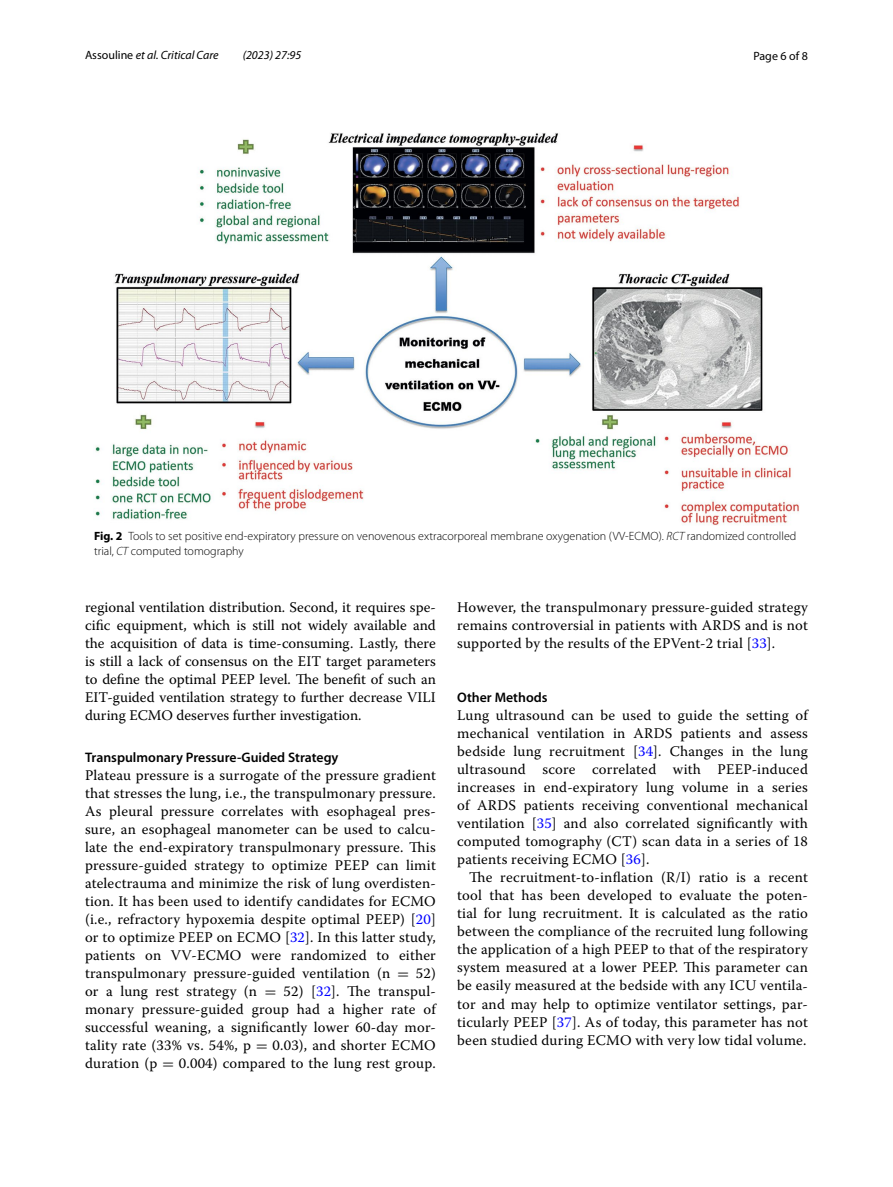
<style>
.page{position:relative;width:893px;height:1187px;background:#fff}
.page>*{position:absolute;margin:0;border:0;box-sizing:border-box;transform-origin:0 0}
.t1{font:14.7px/18px "Warnock Pro";letter-spacing:.015em;color:#000;text-align:justify}
.t2{font:600 13.8px "Myriad Pro";color:#000}
.t3{font:300 12px/15px "Myriad Pro";color:#000}
.t4{font:italic 12px "Myriad Pro";color:#000}
.t5{font:12px "Myriad Pro";color:#000}
.s1{font-style:normal}
.s2{font-weight:700}
.s3{font-style:italic}
.s4{color:#00f}
.s5{font-family:"MTSY"}
</style>
<div class="page">
<img style="left:95px;top:133px;width:704px;height:392px">
<p class="t4" style="left:85px;top:48px;width:135px"><span class="s1">Assouline</span> et al. Critical Care</p>
<p class="t4" style="left:243px;top:48px;width:60px">(2023) 27:95</p>
<p class="t5" style="left:753px;top:48px;width:56px">Page 6 of 8</p>
<p class="t3" style="left:94px;top:529px;width:704px"><span class="s2">Fig. 2</span> Tools to set positive end-expiratory pressure on venovenous extracorporeal membrane oxygenation (VV-ECMO). <span class="s3">RCT</span> randomized controlled trial, <span class="s3">CT</span> computed tomography</p>
<p class="t1" style="left:85px;top:597px;width:352px">regional ventilation distribution. Second, it requires spe&shy;cific equipment, which is still not widely available and the acquisition of data is time-consuming. Lastly, there is still a lack of consensus on the EIT target parameters to define the optimal PEEP level. The benefit of such an EIT-guided ventilation strategy to further decrease VILI during ECMO deserves further investigation.</p>
<p class="t2" style="left:85px;top:748px;width:255px">Transpulmonary Pressure‑Guided Strategy</p>
<p class="t1" style="left:85px;top:766px;width:352px">Plateau pressure is a surrogate of the pressure gradient that stresses the lung, i.e., the transpulmonary pressure.<br>As pleural pressure correlates with esophageal pres&shy;sure, an esophageal manometer can be used to calcu&shy;late the end-expiratory transpulmonary pressure. This pressure-guided strategy to optimize PEEP can limit atelectrauma and minimize the risk of lung overdisten&shy;tion. It has been used to identify candidates for ECMO (i.e., refractory hypoxemia despite optimal PEEP) [<span class="s4">20</span>] or to optimize PEEP on ECMO [<span class="s4">32</span>]. In this latter study, patients on VV-ECMO were randomized to either transpulmonary pressure-guided ventilation (n <span class="s5">=</span> 52) or a lung rest strategy (n <span class="s5">=</span> 52) [<span class="s4">32</span>]. The transpul&shy;monary pressure-guided group had a higher rate of successful weaning, a significantly lower 60-day mor&shy;tality rate (33% vs. 54%, p <span class="s5">=</span> 0.03), and shorter ECMO duration (p <span class="s5">=</span> 0.004) compared to the lung rest group.</p>
<p class="t1" style="left:457px;top:597px;width:352px">However, the transpulmonary pressure-guided strategy remains controversial in patients with ARDS and is not supported by the results of the EPVent-2 trial [<span class="s4">33</span>].</p>
<p class="t2" style="left:457px;top:689px;width:92px">Other Methods</p>
<p class="t1" style="left:457px;top:706px;width:352px">Lung ultrasound can be used to guide the setting of mechanical ventilation in ARDS patients and assess bedside lung recruitment [<span class="s4">34</span>]. Changes in the lung ultrasound score correlated with PEEP-induced increases in end-expiratory lung volume in a series of ARDS patients receiving conventional mechanical ventilation [<span class="s4">35</span>] and also correlated significantly with computed tomography (CT) scan data in a series of 18 patients receiving ECMO [<span class="s4">36</span>].</p>
<p class="t1" style="left:457px;top:868px;width:352px;text-indent:12px">The recruitment-to-inflation (R/I) ratio is a recent tool that has been developed to evaluate the poten&shy;tial for lung recruitment. It is calculated as the ratio between the compliance of the recruited lung following the application of a high PEEP to that of the respiratory system measured at a lower PEEP. This parameter can be easily measured at the bedside with any ICU ventila&shy;tor and may help to optimize ventilator settings, par&shy;ticularly PEEP [<span class="s4">37</span>]. As of today, this parameter has not been studied during ECMO with very low tidal volume.</p>
</div>
